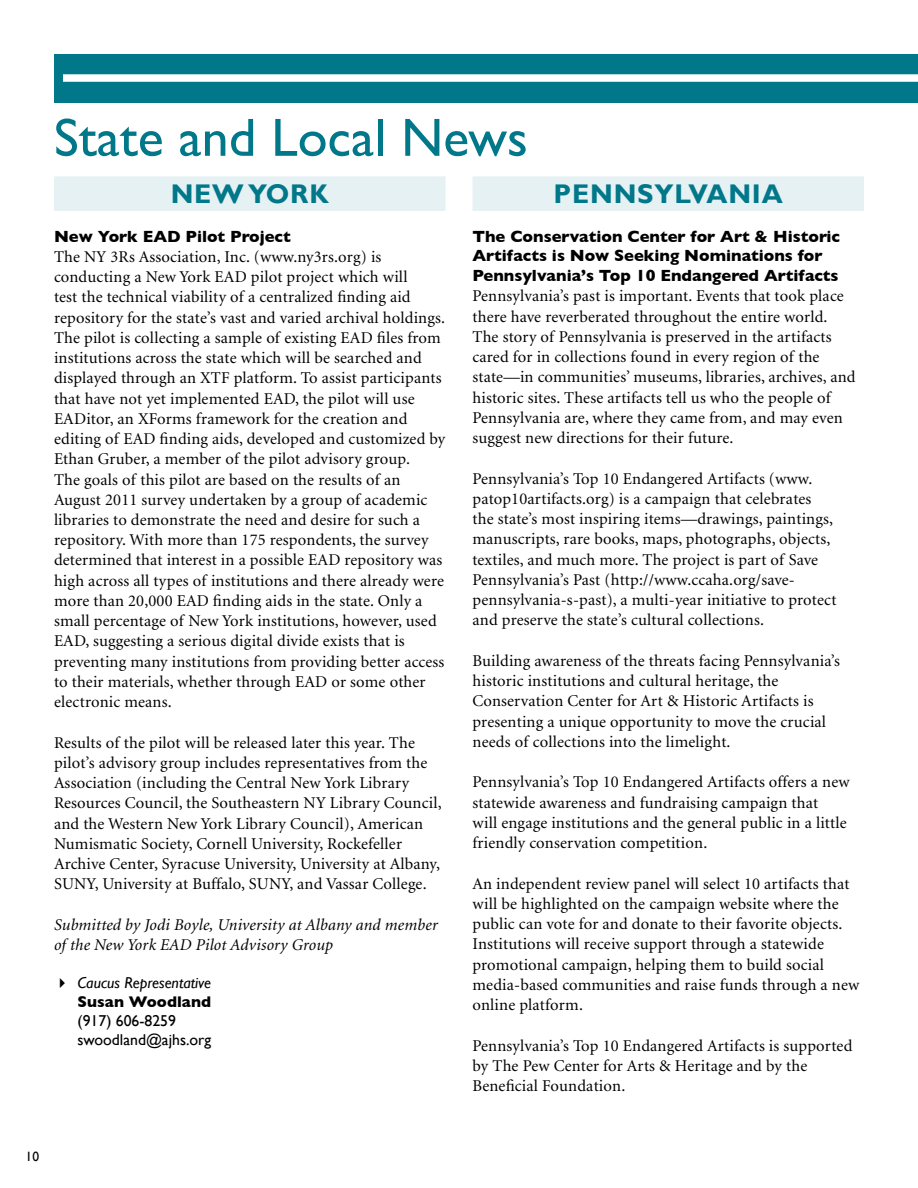
<style>
.page{position:relative;width:918px;height:1188px;background:#fff}
.page>*{position:absolute;margin:0;border:0;box-sizing:border-box;transform-origin:0 0}
.t1{font:54px "Gill Sans";color:#00788a}
.t2{font:700 27px "Gill Sans";letter-spacing:.03em;color:#00788a}
.t3{font:16.5px/20.2px "Minion";letter-spacing:.01em;color:#000}
.t4{font:700 16.5px/19.8px "Gill Sans";color:#000}
.t5{font:italic 16.5px/20.2px "Minion";letter-spacing:.01em;color:#000}
.t6{font:italic 15.75px/18.9px "Gill Sans";color:#000;text-align:right}
.t7{font:15.75px/18.9px "Gill Sans";color:#000}
.t8{font:13.5px "Gill Sans";color:#000}
.s1{font-weight:700;font-style:normal}
</style>
<div class="page">
<div style="left:54px;top:54px;width:864px;height:48px;background:#00788a"></div>
<div style="left:63px;top:74px;width:855px;height:8px;background:#fff"></div>
<div style="left:54px;top:176px;width:392px;height:35px;background:#e6f1f3"></div>
<div style="left:472px;top:176px;width:392px;height:35px;background:#e6f1f3"></div>
<h1 class="t1" style="left:54px;top:106px;width:475px">State and Local News</h1>
<h2 class="t2" style="left:171px;top:178px;width:160px">NEW YORK</h2>
<p class="t4" style="left:54px;top:226px;width:238px">New York EAD Pilot Project</p>
<p class="t3" style="left:54px;top:247px;width:393px">The NY 3Rs Association, Inc. (www.ny3rs.org) is conducting a New York EAD pilot project which will<br>test the technical viability of a centralized finding aid repository for the state’s vast and varied archival holdings.<br>The pilot is collecting a sample of existing EAD files from institutions across the state which will be searched and displayed through an XTF platform. To assist participants that have not yet implemented EAD, the pilot will use EADitor, an XForms framework for the creation and editing of EAD finding aids, developed and customized by Ethan Gruber, a member of the pilot advisory group.<br>The goals of this pilot are based on the results of an August 2011 survey undertaken by a group of academic libraries to demonstrate the need and desire for such a repository. With more than 175 respondents, the survey determined that interest in a possible EAD repository was high across all types of institutions and there already were more than 20,000 EAD finding aids in the state. Only a small percentage of New York institutions, however, used EAD, suggesting a serious digital divide exists that is preventing many institutions from providing better access to their materials, whether through EAD or some other electronic means.</p>
<p class="t3" style="left:54px;top:733px;width:389px">Results of the pilot will be released later this year. The pilot’s advisory group includes representatives from the Association (including the Central New York Library Resources Council, the Southeastern NY Library Council, and the Western New York Library Council), American Numismatic Society, Cornell University, Rockefeller Archive Center, Syracuse University, University at Albany, SUNY, University at Buffalo, SUNY, and Vassar College.</p>
<p class="t5" style="left:54px;top:915px;width:385px">Submitted by Jodi Boyle, University at Albany and member of the New York EAD Pilot Advisory Group</p>
<p class="t6" style="left:54px;top:973px;width:159px">✔ Caucus Representative<br><span class="s1">Susan Woodland</span></p>
<p class="t7" style="left:78px;top:1011px;width:135px">(917) 606-8259 swoodland@ajhs.org</p>
<h2 class="t2" style="left:554px;top:178px;width:231px">PENNSYLVANIA</h2>
<p class="t4" style="left:472px;top:226px;width:369px">The Conservation Center for Art &amp; Historic<br>Artifacts is Now Seeking Nominations for<br>Pennsylvania’s Top 10 Endangered Artifacts</p>
<p class="t3" style="left:472px;top:287px;width:385px">Pennsylvania’s past is important. Events that took place there have reverberated throughout the entire world.<br>The story of Pennsylvania is preserved in the artifacts cared for in collections found in every region of the state—in communities’ museums, libraries, archives, and historic sites. These artifacts tell us who the people of Pennsylvania are, where they came from, and may even suggest new directions for their future.</p>
<p class="t3" style="left:472px;top:469px;width:365px">Pennsylvania’s Top 10 Endangered Artifacts (www. patop10artifacts.org) is a campaign that celebrates the state’s most inspiring items—drawings, paintings, manuscripts, rare books, maps, photographs, objects, textiles, and much more. The project is part of Save Pennsylvania’s Past (http://www.ccaha.org/save&shy;pennsylvania-s-past), a multi-year initiative to protect and preserve the state’s cultural collections.</p>
<p class="t3" style="left:472px;top:651px;width:369px">Building awareness of the threats facing Pennsylvania’s historic institutions and cultural heritage, the Conservation Center for Art &amp; Historic Artifacts is presenting a unique opportunity to move the crucial needs of collections into the limelight.</p>
<p class="t3" style="left:472px;top:773px;width:379px">Pennsylvania’s Top 10 Endangered Artifacts offers a new statewide awareness and fundraising campaign that<br>will engage institutions and the general public in a little friendly conservation competition.</p>
<p class="t3" style="left:472px;top:874px;width:388px">An independent review panel will select 10 artifacts that will be highlighted on the campaign website where the public can vote for and donate to their favorite objects.<br>Institutions will receive support through a statewide promotional campaign, helping them to build social media-based communities and raise funds through a new online platform.</p>
<p class="t3" style="left:472px;top:1036px;width:381px">Pennsylvania’s Top 10 Endangered Artifacts is supported by The Pew Center for Arts &amp; Heritage and by the<br>Beneficial Foundation.</p>
<p class="t8" style="left:26px;top:1149px;width:15px">10</p>
</div>
